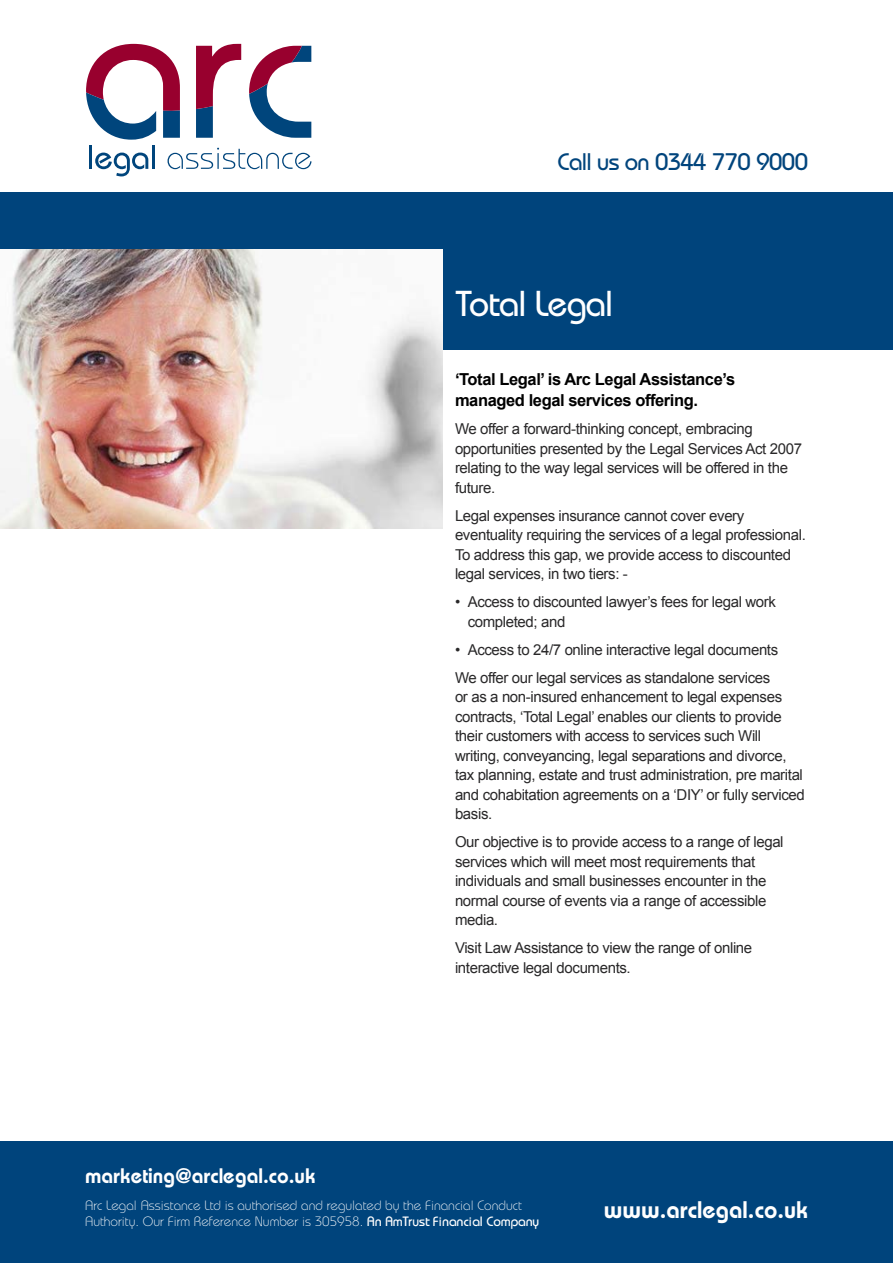
<style>
.page{position:relative;width:893px;height:1263px;background:#fff}
.page>*{position:absolute;margin:0;border:0;box-sizing:border-box;transform-origin:0 0}
.t1{font:500 36px "Bauhaus";letter-spacing:-.025em;color:#fff}
.t2{font:500 24px "Bauhaus";letter-spacing:-.025em;color:#00447c}
.t3{font:600 24px "Bauhaus";color:#fff}
.t4{font:600 21px "Bauhaus";color:#fff}
.t5{font:700 16.5px/21px "Arial";letter-spacing:-.025em;color:#000}
.t6{font:15px/19.5px "Arial";letter-spacing:-.025em;color:#292829}
.t7{font:300 13.5px/16.2px "Bauhaus";color:#fff}
.s1{font-weight:400}
</style>
<div class="page">
<div style="left:0;top:193px;width:893px;height:157px;background:#00447c"></div>
<div style="left:0;top:1141px;width:893px;height:122px;background:#00447c"></div>
<svg style="left:196px;top:44px;width:45px;height:94px"></svg>
<svg style="left:249px;top:46px;width:62px;height:92px"></svg>
<hr style="left:89px;top:146px;width:3px;height:23px;background:#00457c">
<svg style="left:95px;top:153px;width:53px;height:23px"></svg>
<hr style="left:152px;top:146px;width:3px;height:23px;background:#00457c">
<svg style="left:168px;top:148px;width:143px;height:21px"></svg>
<svg style="left:86px;top:43px;width:94px;height:97px"></svg>
<img style="left:0;top:250px;width:442px;height:278px">
<h2 class="t2" style="left:558px;top:148px;width:252px">Call us on 0344 770 9000</h2>
<h1 class="t1" style="left:456px;top:282px;width:159px">Total Legal</h1>
<p class="t5" style="left:455px;top:369px;width:282px">‘Total Legal’ is Arc Legal Assistance’s managed legal services offering.</p>
<p class="t6" style="left:455px;top:419px;width:348px">We offer a forward-thinking concept, embracing opportunities presented by the Legal Services Act 2007 relating to the way legal services will be offered in the future.</p>
<p class="t6" style="left:455px;top:506px;width:352px">Legal expenses insurance cannot cover every eventuality requiring the services of a legal professional.<br>To address this gap, we provide access to discounted legal services, in two tiers: -</p>
<p class="t6" style="left:468px;top:592px;width:310px;text-indent:-13px">• Access to discounted lawyer’s fees for legal work completed; and</p>
<p class="t6" style="left:455px;top:635px;width:325px;line-height:28px">• Access to 24/7 online interactive legal documents<br>We offer our legal services as standalone services</p>
<p class="t6" style="left:455px;top:687px;width:351px">or as a non-insured enhancement to legal expenses contracts, ‘Total Legal’ enables our clients to provide their customers with access to services such Will writing, conveyancing, legal separations and divorce, tax planning, estate and trust administration, pre marital and cohabitation agreements on a ‘DIY’ or fully serviced basis.</p>
<p class="t6" style="left:455px;top:832px;width:330px">Our objective is to provide access to a range of legal services which will meet most requirements that individuals and small businesses encounter in the normal course of events via a range of accessible media.</p>
<p class="t6" style="left:455px;top:938px;width:299px">Visit Law Assistance to view the range of online interactive legal documents.</p>
<h3 class="t4" style="left:85px;top:1163px;width:232px">marketing@arclegal.co.uk</h3>
<p class="t7" style="left:85px;top:1197px;width:456px">Arc Legal Assistance Ltd is authorised and regulated by the Financial Conduct<br>Authority. Our Firm Reference Number is 305958. <span class="s1">An AmTrust Financial Company</span></p>
<h2 class="t3" style="left:604px;top:1195px;width:206px">www.arclegal.co.uk</h2>
</div>
